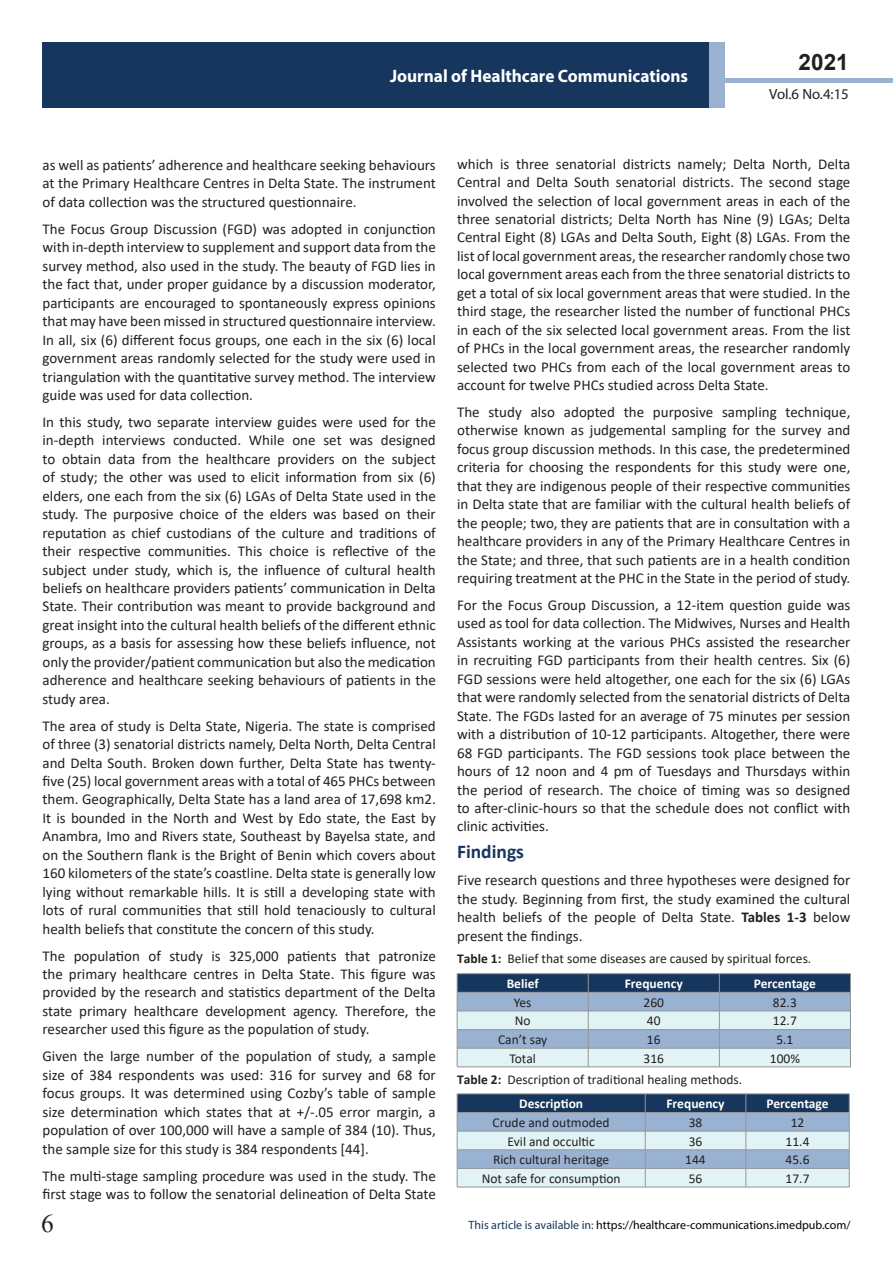
<style>
.page{position:relative;width:893px;height:1263px;background:#fff}
.page>*{position:absolute;margin:0;border:0;box-sizing:border-box;transform-origin:0 0}
.t1{font:25.5px "Times New Roman";color:#231f20}
.t2{font:700 22.5px "Arial";color:#231f20}
.Body_Text_First_Inde{font:700 19.5px "Calibri";color:#16365d}
.t3{font:700 18px "Myriad Pro";color:#fff;scale:.96 1}
.Body_Text_First_Inde-2{font:15px/18.5px "Calibri";color:#231f20;text-align:justify}
.t4{font:14.85px "Myriad Pro";color:#231f20}
.TableStyle{font:13.5px "Calibri";color:#231f20}
.TableCaption{font:13.5px "Calibri";color:#231f20}
.TableStyle-2{font:700 13.5px "Calibri";color:#fff}
.t5{font:12px "Myriad Pro";color:#000}
.s1{font-weight:700}
.s2{color:#16365d}
</style>
<div class="page">
<hr style="left:725px;top:78px;width:168px;height:4px;background:#99b2d1">
<div style="left:43px;top:42px;width:666px;height:66px;background:#16365d"></div>
<div style="left:709px;top:42px;width:16px;height:66px;background:#99b2d1"></div>
<hr style="left:457px;top:973px;width:131px;height:1px;background:#939598">
<hr style="left:588px;top:973px;width:131px;height:1px;background:#939598">
<hr style="left:719px;top:973px;width:131px;height:1px;background:#939598">
<svg style="left:457px;top:974px;width:394px;height:93px;background:#9bb1c5"></svg>
<hr style="left:457px;top:1066px;width:131px;height:1px;background:#939598">
<hr style="left:588px;top:1066px;width:131px;height:1px;background:#939598">
<hr style="left:719px;top:1066px;width:131px;height:1px;background:#939598">
<svg style="left:457px;top:1094px;width:393px;height:93px;background:#9bb1c5"></svg>
<hr style="left:457px;top:1187px;width:188px;height:1px;background:#939598">
<hr style="left:645px;top:1187px;width:101px;height:1px;background:#939598">
<hr style="left:746px;top:1187px;width:103px;height:1px;background:#939598">
<p class="t3" style="left:390px;top:64px;width:312px">Journal of Healthcare Communications</p>
<p class="t3" style="left:585px;top:74px;width:128px">ISSN 1698-9465</p>
<h2 class="t2" style="left:799px;top:46px;width:52px">2021</h2>
<p class="t4" style="left:769px;top:84px;width:81px">Vol.6 No.4:15</p>
<p class="Body_Text_First_Inde-2" style="left:43px;top:155px;width:395px">as well as patients’ adherence and healthcare seeking behaviours at the Primary Healthcare Centres in Delta State. The instrument of data collection was the structured questionnaire.</p>
<p class="Body_Text_First_Inde-2" style="left:43px;top:219px;width:395px">The Focus Group Discussion (FGD) was adopted in conjunction with in-depth interview to supplement and support data from the survey method, also used in the study. The beauty of FGD lies in the fact that, under proper guidance by a discussion moderator, participants are encouraged to spontaneously express opinions that may have been missed in structured questionnaire interview.<br>In all, six (6) different focus groups, one each in the six (6) local government areas randomly selected for the study were used in triangulation with the quantitative survey method. The interview guide was used for data collection.</p>
<p class="Body_Text_First_Inde-2" style="left:43px;top:412px;width:395px">In this study, two separate interview guides were used for the in-depth interviews conducted. While one set was designed to obtain data from the healthcare providers on the subject of study; the other was used to elicit information from six (6) elders, one each from the six (6) LGAs of Delta State used in the study. The purposive choice of the elders was based on their reputation as chief custodians of the culture and traditions of their respective communities. This choice is reflective of the subject under study, which is, the influence of cultural health beliefs on healthcare providers patients’ communication in Delta State. Their contribution was meant to provide background and great insight into the cultural health beliefs of the different ethnic groups, as a basis for assessing how these beliefs influence, not only the provider/patient communication but also the medication adherence and healthcare seeking behaviours of patients in the study area.</p>
<p class="Body_Text_First_Inde-2" style="left:43px;top:716px;width:395px">The area of study is Delta State, Nigeria. The state is comprised of three (3) senatorial districts namely, Delta North, Delta Central and Delta South. Broken down further, Delta State has twenty&shy;five (25) local government areas with a total of 465 PHCs between them. Geographically, Delta State has a land area of 17,698 km2.<br>It is bounded in the North and West by Edo state, the East by Anambra, Imo and Rivers state, Southeast by Bayelsa state, and on the Southern flank is the Bright of Benin which covers about 160 kilometers of the state’s coastline. Delta state is generally low lying without remarkable hills. It is still a developing state with lots of rural communities that still hold tenaciously to cultural health beliefs that constitute the concern of this study.</p>
<p class="Body_Text_First_Inde-2" style="left:43px;top:946px;width:395px">The population of study is 325,000 patients that patronize the primary healthcare centres in Delta State. This figure was provided by the research and statistics department of the Delta state primary healthcare development agency. Therefore, the researcher used this figure as the population of study.</p>
<p class="Body_Text_First_Inde-2" style="left:43px;top:1047px;width:395px">Given the large number of the population of study, a sample size of 384 respondents was used: 316 for survey and 68 for focus groups. It was determined using Cozby’s table of sample size determination which states that at +/-.05 error margin, a population of over 100,000 will have a sample of 384 (10). Thus, the sample size for this study is 384 respondents [44].</p>
<p class="Body_Text_First_Inde-2" style="left:43px;top:1166px;width:395px">The multi-stage sampling procedure was used in the study. The first stage was to follow the senatorial delineation of Delta State</p>
<p class="Body_Text_First_Inde-2" style="left:457px;top:154px;width:395px">which is three senatorial districts namely; Delta North, Delta Central and Delta South senatorial districts. The second stage involved the selection of local government areas in each of the three senatorial districts; Delta North has Nine (9) LGAs; Delta Central Eight (8) LGAs and Delta South, Eight (8) LGAs. From the list of local government areas, the researcher randomly chose two local government areas each from the three senatorial districts to get a total of six local government areas that were studied. In the third stage, the researcher listed the number of functional PHCs in each of the six selected local government areas. From the list of PHCs in the local government areas, the researcher randomly selected two PHCs from each of the local government areas to account for twelve PHCs studied across Delta State.</p>
<p class="Body_Text_First_Inde-2" style="left:457px;top:402px;width:395px">The study also adopted the purposive sampling technique, otherwise known as judgemental sampling for the survey and focus group discussion methods. In this case, the predetermined criteria for choosing the respondents for this study were one, that they are indigenous people of their respective communities in Delta state that are familiar with the cultural health beliefs of the people; two, they are patients that are in consultation with a healthcare providers in any of the Primary Healthcare Centres in the State; and three, that such patients are in a health condition requiring treatment at the PHC in the State in the period of study.</p>
<p class="Body_Text_First_Inde-2" style="left:457px;top:595px;width:395px">For the Focus Group Discussion, a 12-item question guide was used as tool for data collection. The Midwives, Nurses and Health Assistants working at the various PHCs assisted the researcher in recruiting FGD participants from their health centres. Six (6)<br>FGD sessions were held altogether, one each for the six (6) LGAs that were randomly selected from the senatorial districts of Delta State. The FGDs lasted for an average of 75 minutes per session with a distribution of 10-12 participants. Altogether, there were 68 FGD participants. The FGD sessions took place between the hours of 12 noon and 4 pm of Tuesdays and Thursdays within the period of research. The choice of timing was so designed to after-clinic-hours so that the schedule does not conflict with clinic activities.</p>
<p class="Body_Text_First_Inde" style="left:457px;top:838px;width:68px">Findings</p>
<p class="Body_Text_First_Inde-2" style="left:457px;top:871px;width:395px">Five research questions and three hypotheses were designed for the study. Beginning from first, the study examined the cultural health beliefs of the people of Delta State. <span class="s1">Tables 1-3</span> below present the findings.</p>
<p class="TableCaption" style="left:457px;top:949px;width:356px"><span class="s1">Table 1:</span> Belief that some diseases are caused by spiritual forces.</p>
<p class="TableStyle-2" style="left:507px;top:974px;width:33px">Belief</p>
<p class="TableStyle-2" style="left:625px;top:974px;width:60px">Frequency</p>
<p class="TableStyle-2" style="left:754px;top:974px;width:64px">Percentage</p>
<p class="TableStyle" style="left:514px;top:993px;width:19px">Yes</p>
<p class="TableStyle" style="left:644px;top:993px;width:22px">260</p>
<p class="TableStyle" style="left:773px;top:993px;width:25px">82.3</p>
<p class="TableStyle" style="left:515px;top:1011px;width:17px">No</p>
<p class="TableStyle" style="left:647px;top:1011px;width:15px">40</p>
<p class="TableStyle" style="left:773px;top:1011px;width:25px">12.7</p>
<p class="TableStyle" style="left:498px;top:1030px;width:51px">Can’t say</p>
<p class="TableStyle" style="left:647px;top:1030px;width:15px">16</p>
<p class="TableStyle" style="left:776px;top:1030px;width:19px">5.1</p>
<p class="TableStyle" style="left:509px;top:1049px;width:28px">Total</p>
<p class="TableStyle" style="left:644px;top:1049px;width:22px">316</p>
<p class="TableStyle" style="left:770px;top:1049px;width:32px">100%</p>
<p class="TableCaption" style="left:457px;top:1070px;width:287px"><span class="s1">Table 2:</span> Description of traditional healing methods.</p>
<p class="TableStyle-2" style="left:519px;top:1094px;width:66px">Description</p>
<p class="TableStyle-2" style="left:666px;top:1094px;width:60px">Frequency</p>
<p class="TableStyle-2" style="left:766px;top:1094px;width:64px">Percentage</p>
<p class="TableStyle" style="left:493px;top:1113px;width:119px">Crude and outmoded</p>
<p class="TableStyle" style="left:689px;top:1113px;width:15px">38</p>
<p class="TableStyle" style="left:791px;top:1113px;width:15px">12</p>
<p class="TableStyle" style="left:508px;top:1132px;width:89px">Evil and occultic</p>
<p class="TableStyle" style="left:689px;top:1132px;width:15px">36</p>
<p class="TableStyle" style="left:786px;top:1132px;width:25px">11.4</p>
<p class="TableStyle" style="left:493px;top:1150px;width:118px">Rich cultural heritage</p>
<p class="TableStyle" style="left:685px;top:1150px;width:22px">144</p>
<p class="TableStyle" style="left:786px;top:1150px;width:25px">45.6</p>
<p class="TableStyle" style="left:482px;top:1169px;width:141px">Not safe for consumption</p>
<p class="TableStyle" style="left:689px;top:1169px;width:15px">56</p>
<p class="TableStyle" style="left:786px;top:1169px;width:25px">17.7</p>
<h1 class="t1" style="left:41px;top:1206px;width:14px">6</h1>
<p class="t5" style="left:469px;top:1218px;width:383px"><span class="s2">This article is available in:</span> https://healthcare-communications.imedpub.com/</p>
</div>
